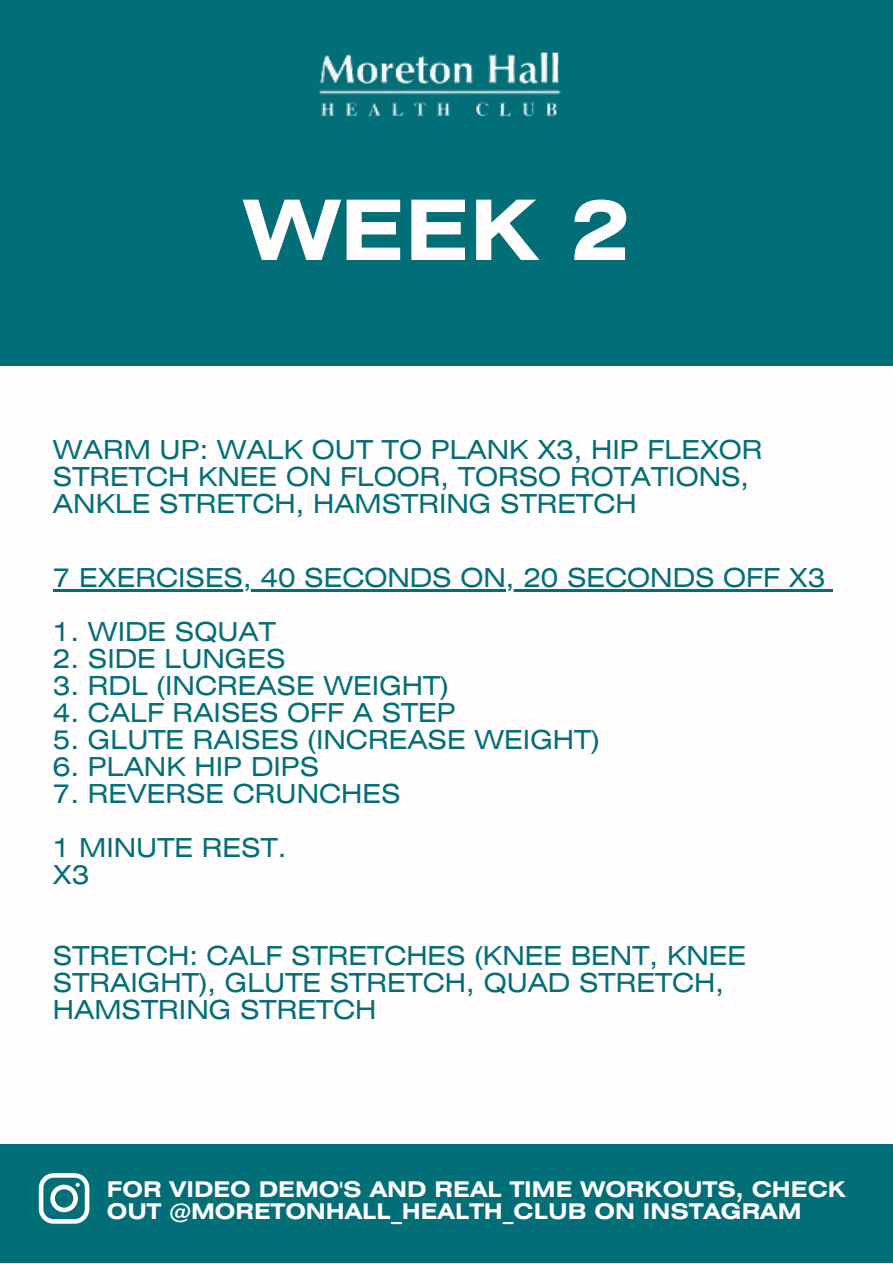
<style>
.page{position:relative;width:893px;height:1264px;background:#fff}
.page>*{position:absolute;margin:0;border:0;box-sizing:border-box;transform-origin:0 0}
.t1{font:700 83.1px "Helios Ext";color:#fffdfe}
.t2{font:26.1px/27px "Helios Ext";color:#026e78}
.t3{font:700 21.6px/22.5px "Helios Ext";color:#fffdfe}
</style>
<div class="page">
<div style="left:0;top:0;width:892px;height:365px;background:#026e78"></div>
<img style="left:318px;top:51px;width:244px;height:66px">
<div style="left:0;top:1144px;width:892px;height:118px;background:#026e78"></div>
<svg style="left:39px;top:1173px;width:50px;height:50px"></svg>
<hr style="left:53px;top:589px;width:772px;height:2px;background:#026e78">
<svg style="left:825px;top:589px;width:7px;height:2px"></svg>
<p class="t1" style="left:244px;top:200px;width:388px">WEEK 2</p>
<p class="t2" style="left:53px;top:438px;width:711px">WARM UP: WALK OUT TO PLANK X3, HIP FLEXOR<br>STRETCH KNEE ON FLOOR, TORSO ROTATIONS,<br>ANKLE STRETCH, HAMSTRING STRETCH</p>
<p class="t2" style="left:53px;top:566px;width:773px">7 EXERCISES, 40 SECONDS ON, 20 SECONDS OFF X3</p>
<p class="t2" style="left:53px;top:620px;width:224px">1. WIDE SQUAT</p>
<p class="t2" style="left:53px;top:647px;width:234px">2. SIDE LUNGES</p>
<p class="t2" style="left:53px;top:674px;width:397px">3. RDL (INCREASE WEIGHT)</p>
<p class="t2" style="left:53px;top:701px;width:404px">4. CALF RAISES OFF A STEP</p>
<p class="t2" style="left:53px;top:728px;width:548px">5. GLUTE RAISES (INCREASE WEIGHT)</p>
<p class="t2" style="left:53px;top:755px;width:268px">6. PLANK HIP DIPS</p>
<p class="t2" style="left:53px;top:782px;width:349px">7. REVERSE CRUNCHES</p>
<p class="t2" style="left:53px;top:836px;width:235px">1 MINUTE REST.</p>
<p class="t2" style="left:53px;top:863px;width:38px">X3</p>
<p class="t2" style="left:53px;top:944px;width:694px">STRETCH: CALF STRETCHES (KNEE BENT, KNEE<br>STRAIGHT), GLUTE STRETCH, QUAD STRETCH,<br>HAMSTRING STRETCH</p>
<p class="t3" style="left:107px;top:1179px;width:740px">FOR VIDEO DEMO'S AND REAL TIME WORKOUTS, CHECK<br>OUT @MORETONHALL_HEALTH_CLUB ON INSTAGRAM</p>
</div>
